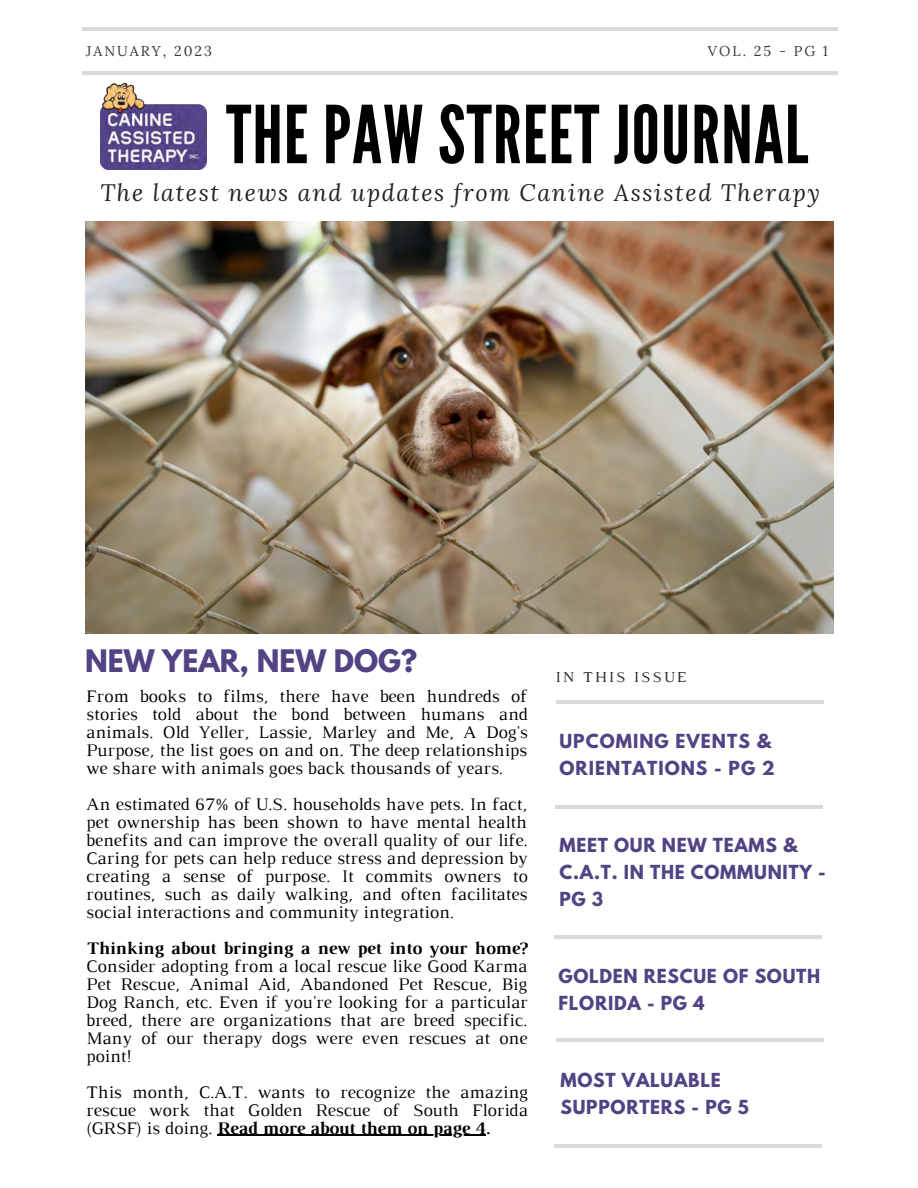
<style>
.page{position:relative;width:918px;height:1188px;background:#fff}
.page>*{position:absolute;margin:0;border:0;box-sizing:border-box;transform-origin:0 0}
.t1{font:79.65px "League Gothic";letter-spacing:.015em;color:#000}
.t2{font:700 27.45px "League Spartan";color:#524484}
.t3{font:italic 23.55px "Lora";letter-spacing:.07em;color:#222}
.t4{font:18px/18px "Luthier";color:#000;text-align:justify}
.t5{font:700 18px "Luthier";color:#000}
.t6{font:700 17.1px/27px "League Spartan";letter-spacing:.04em;color:#524484}
.t7{font:700 17.1px/27px "League Spartan";letter-spacing:.06em;color:#524484}
.t8{font:15.45px "Luthier";letter-spacing:.14em;color:#222}
.t9{font:14.25px "Lora";letter-spacing:.14em;color:#3b3b3b}
.s1{font-weight:700}
</style>
<div class="page">
<hr style="left:556px;top:701px;width:268px;height:3px;background:#000">
<hr style="left:82px;top:71px;width:756px;height:4px;background:#dadada">
<hr style="left:82px;top:28px;width:756px;height:3px;background:#000">
<img style="left:85px;top:221px;width:748px;height:412px">
<img style="left:101px;top:84px;width:106px;height:86px">
<hr style="left:556px;top:805px;width:267px;height:3px;background:#000">
<hr style="left:554px;top:936px;width:268px;height:3px;background:#000">
<hr style="left:554px;top:1145px;width:267px;height:3px;background:#000">
<hr style="left:217px;top:1135px;width:268px;height:1px;background:#000">
<hr style="left:556px;top:1039px;width:268px;height:3px;background:#000">
<p class="t9" style="left:86px;top:41px;width:127px">JANUARY, 2023</p>
<p class="t9" style="left:708px;top:41px;width:122px">VOL. 25 - PG 1</p>
<h1 class="t1" style="left:226px;top:89px;width:584px">THE PAW STREET JOURNAL</h1>
<h3 class="t3" style="left:100px;top:177px;width:721px">The latest news and updates from Canine Assisted Therapy</h3>
<h2 class="t2" style="left:85px;top:648px;width:334px">NEW YEAR, NEW DOG?</h2>
<p class="t4" style="left:86px;top:688px;width:443px">From books to films, there have been hundreds of stories told about the bond between humans and animals. Old Yeller, Lassie, Marley and Me, A Dog's Purpose, the list goes on and on. The deep relationships we share with animals goes back thousands of years.</p>
<p class="t4" style="left:86px;top:796px;width:443px">An estimated 67% of U.S. households have pets. In fact, pet ownership has been shown to have mental health benefits and can improve the overall quality of our life.<br>Caring for pets can help reduce stress and depression by creating a sense of purpose. It commits owners to routines, such as daily walking, and often facilitates social interactions and community integration.</p>
<p class="t5" style="left:86px;top:941px;width:443px">Thinking about bringing a new pet into your home?</p>
<p class="t4" style="left:86px;top:958px;width:443px">Consider adopting from a local rescue like Good Karma Pet Rescue, Animal Aid, Abandoned Pet Rescue, Big Dog Ranch, etc. Even if you're looking for a particular breed, there are organizations that are breed specific.<br>Many of our therapy dogs were even rescues at one point!</p>
<p class="t4" style="left:86px;top:1084px;width:443px">This month, C.A.T. wants to recognize the amazing rescue work that Golden Rescue of South Florida (GRSF) is doing. <span class="s1">Read more about them on page 4.</span></p>
<p class="t8" style="left:556px;top:672px;width:132px">IN THIS ISSUE</p>
<p class="t7" style="left:560px;top:729px;width:217px">UPCOMING EVENTS &amp;<br>ORIENTATIONS - PG 2</p>
<p class="t6" style="left:560px;top:834px;width:268px">MEET OUR NEW TEAMS &amp;<br>C.A.T. IN THE COMMUNITY -<br>PG 3</p>
<p class="t6" style="left:558px;top:965px;width:263px">GOLDEN RESCUE OF SOUTH<br>FLORIDA - PG 4</p>
<p class="t6" style="left:561px;top:1068px;width:190px">MOST VALUABLE<br>SUPPORTERS - PG 5</p>
</div>
